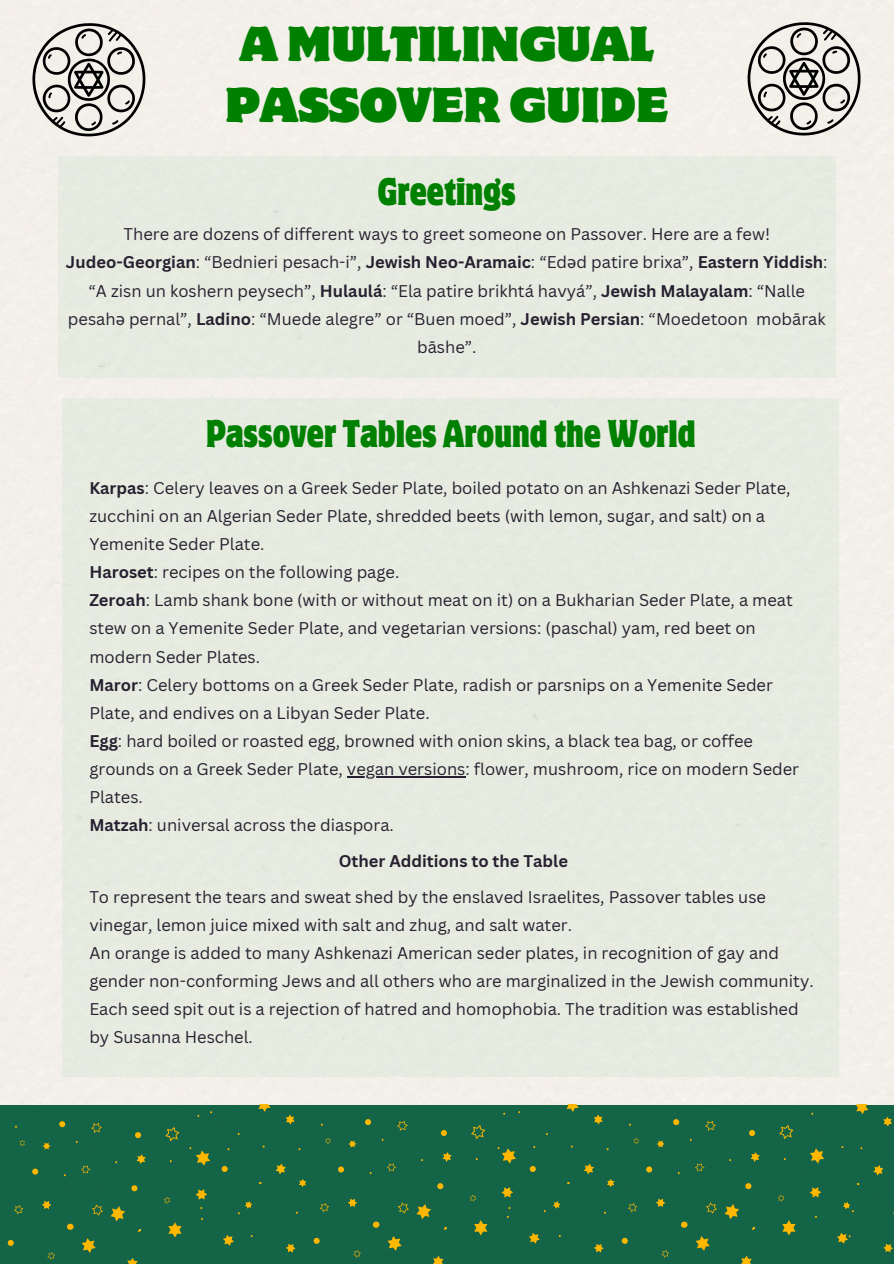
<style>
.page{position:relative;width:894px;height:1264px;background:#fff}
.page>*{position:absolute;margin:0;border:0;box-sizing:border-box;transform-origin:0 0}
.t1{font:43.5px/60.8px "Motter Corpus ITC Std";color:#008000;text-align:center}
.t2{font:condensed 34.2px "Motter Corpus ITC Std";color:#008000}
.t3{font:16.5px/28.2px "Canva Sans";color:#272030}
.t4{font:700 16.5px "Canva Sans";color:#272030}
.s1{font-weight:700}
.s2{font-family:"Noto Sans"}
</style>
<div class="page">
<div style="left:0;top:0;width:893px;height:1104px;background:#f3f0e9"></div>
<div style="left:0;top:1104px;width:893px;height:159px;background:#146448"></div>
<div style="left:58px;top:156px;width:777px;height:222px;background:#e7ebe0"></div>
<div style="left:62px;top:398px;width:776px;height:678px;background:#e7ebe0"></div>
<hr style="left:347px;top:776px;width:118px;height:1px;background:#272030">
<svg style="left:19px;top:1140px;width:6px;height:5px"></svg>
<svg style="left:92px;top:1204px;width:11px;height:11px"></svg>
<svg style="left:165px;top:1127px;width:14px;height:14px"></svg>
<svg style="left:91px;top:1123px;width:11px;height:9px"></svg>
<svg style="left:14px;top:1205px;width:9px;height:9px"></svg>
<svg style="left:164px;top:1197px;width:6px;height:6px"></svg>
<svg style="left:81px;top:1165px;width:9px;height:8px"></svg>
<svg style="left:48px;top:1252px;width:7px;height:7px"></svg>
<svg style="left:136px;top:1154px;width:10px;height:9px"></svg>
<svg style="left:127px;top:1258px;width:11px;height:5px"></svg>
<svg style="left:195px;top:1189px;width:12px;height:10px"></svg>
<svg style="left:110px;top:1206px;width:15px;height:15px"></svg>
<svg style="left:42px;top:1200px;width:9px;height:9px"></svg>
<svg style="left:43px;top:1142px;width:8px;height:7px"></svg>
<svg style="left:223px;top:1235px;width:11px;height:10px"></svg>
<svg style="left:168px;top:1222px;width:13px;height:15px"></svg>
<svg style="left:82px;top:1238px;width:14px;height:14px"></svg>
<svg style="left:59px;top:1121px;width:6px;height:6px"></svg>
<svg style="left:131px;top:1185px;width:6px;height:6px"></svg>
<svg style="left:135px;top:1132px;width:6px;height:6px"></svg>
<svg style="left:67px;top:1223px;width:7px;height:6px"></svg>
<svg style="left:32px;top:1168px;width:6px;height:6px"></svg>
<svg style="left:8px;top:1239px;width:6px;height:6px"></svg>
<svg style="left:325px;top:1138px;width:6px;height:5px"></svg>
<svg style="left:397px;top:1202px;width:12px;height:11px"></svg>
<svg style="left:471px;top:1125px;width:14px;height:14px"></svg>
<svg style="left:397px;top:1120px;width:11px;height:10px"></svg>
<svg style="left:320px;top:1203px;width:9px;height:9px"></svg>
<svg style="left:469px;top:1194px;width:7px;height:7px"></svg>
<svg style="left:387px;top:1163px;width:9px;height:8px"></svg>
<svg style="left:353px;top:1250px;width:8px;height:7px"></svg>
<svg style="left:442px;top:1152px;width:9px;height:9px"></svg>
<svg style="left:433px;top:1255px;width:10px;height:8px"></svg>
<svg style="left:501px;top:1187px;width:12px;height:10px"></svg>
<svg style="left:416px;top:1204px;width:15px;height:15px"></svg>
<svg style="left:347px;top:1198px;width:10px;height:8px"></svg>
<svg style="left:348px;top:1140px;width:8px;height:7px"></svg>
<svg style="left:275px;top:1163px;width:11px;height:11px"></svg>
<svg style="left:286px;top:1243px;width:9px;height:9px"></svg>
<svg style="left:529px;top:1232px;width:10px;height:11px"></svg>
<svg style="left:474px;top:1220px;width:13px;height:15px"></svg>
<svg style="left:258px;top:1104px;width:12px;height:7px"></svg>
<svg style="left:299px;top:1179px;width:7px;height:8px"></svg>
<svg style="left:238px;top:1201px;width:14px;height:13px"></svg>
<svg style="left:285px;top:1114px;width:9px;height:10px"></svg>
<svg style="left:387px;top:1236px;width:14px;height:14px"></svg>
<svg style="left:365px;top:1119px;width:6px;height:6px"></svg>
<svg style="left:437px;top:1183px;width:6px;height:6px"></svg>
<svg style="left:440px;top:1129px;width:7px;height:7px"></svg>
<svg style="left:373px;top:1221px;width:6px;height:6px"></svg>
<svg style="left:338px;top:1166px;width:6px;height:6px"></svg>
<svg style="left:313px;top:1237px;width:6px;height:6px"></svg>
<svg style="left:221px;top:1165px;width:7px;height:6px"></svg>
<svg style="left:189px;top:1147px;width:21px;height:18px"></svg>
<svg style="left:633px;top:1138px;width:5px;height:5px"></svg>
<svg style="left:705px;top:1202px;width:12px;height:11px"></svg>
<svg style="left:779px;top:1125px;width:14px;height:14px"></svg>
<svg style="left:705px;top:1120px;width:10px;height:10px"></svg>
<svg style="left:628px;top:1203px;width:9px;height:9px"></svg>
<svg style="left:778px;top:1194px;width:6px;height:7px"></svg>
<svg style="left:695px;top:1163px;width:9px;height:8px"></svg>
<svg style="left:661px;top:1250px;width:8px;height:7px"></svg>
<svg style="left:750px;top:1152px;width:9px;height:9px"></svg>
<svg style="left:741px;top:1255px;width:10px;height:8px"></svg>
<svg style="left:809px;top:1187px;width:12px;height:10px"></svg>
<svg style="left:724px;top:1204px;width:15px;height:15px"></svg>
<svg style="left:656px;top:1198px;width:9px;height:8px"></svg>
<svg style="left:656px;top:1140px;width:8px;height:7px"></svg>
<svg style="left:584px;top:1163px;width:10px;height:11px"></svg>
<svg style="left:594px;top:1243px;width:9px;height:9px"></svg>
<svg style="left:782px;top:1220px;width:13px;height:15px"></svg>
<svg style="left:810px;top:1148px;width:13px;height:15px"></svg>
<svg style="left:565px;top:1104px;width:13px;height:7px"></svg>
<svg style="left:607px;top:1179px;width:7px;height:8px"></svg>
<svg style="left:553px;top:1201px;width:7px;height:7px"></svg>
<svg style="left:594px;top:1114px;width:8px;height:10px"></svg>
<svg style="left:695px;top:1236px;width:14px;height:14px"></svg>
<svg style="left:673px;top:1119px;width:6px;height:6px"></svg>
<svg style="left:745px;top:1183px;width:6px;height:6px"></svg>
<svg style="left:748px;top:1129px;width:7px;height:7px"></svg>
<svg style="left:681px;top:1221px;width:6px;height:6px"></svg>
<svg style="left:646px;top:1166px;width:6px;height:6px"></svg>
<svg style="left:621px;top:1237px;width:6px;height:6px"></svg>
<svg style="left:529px;top:1166px;width:6px;height:5px"></svg>
<svg style="left:497px;top:1147px;width:19px;height:16px"></svg>
<svg style="left:873px;top:1165px;width:10px;height:10px"></svg>
<svg style="left:883px;top:1243px;width:9px;height:9px"></svg>
<svg style="left:855px;top:1104px;width:13px;height:10px"></svg>
<svg style="left:843px;top:1202px;width:10px;height:10px"></svg>
<svg style="left:883px;top:1116px;width:8px;height:10px"></svg>
<svg style="left:837px;top:1232px;width:13px;height:11px"></svg>
<svg style="left:747px;top:22px;width:113px;height:114px;background:#b9b6b1"></svg>
<svg style="left:32px;top:23px;width:114px;height:114px;background:#b9b6b1"></svg>
<p class="t1" style="left:225px;top:18px;width:444px">A MULTILINGUAL<br>PASSOVER GUIDE</p>
<p class="t2" style="left:378px;top:178px;width:139px">Greetings</p>
<p class="t3" style="left:123px;top:220px;width:648px">There are dozens of different ways to greet someone on Passover. Here are a few!</p>
<p class="t3" style="left:66px;top:248px;width:763px;text-align:center"><span class="s1">Judeo-Georgian</span>: “Bednieri pesach-i”, <span class="s1">Jewish Neo-Aramaic</span>: “Ed<span class="s2">ə</span>d patire brixa”, <span class="s1">Eastern Yiddish</span>: “A zisn un koshern peysech”, <span class="s1">Hulaulá</span>: “Ela patire brikhtá havyá”, <span class="s1">Jewish Malayalam</span>: “Nalle pesah<span class="s2">ə</span> pernal”, <span class="s1">Ladino</span>: “Muede alegre” or “Buen moed”, <span class="s1">Jewish Persian</span>: “Moedetoon mobārak bāshe”.</p>
<p class="t2" style="left:206px;top:420px;width:491px">Passover Tables Around the World</p>
<p class="t3" style="left:89px;top:473px;width:702px"><span class="s1">Karpas</span>: Celery leaves on a Greek Seder Plate, boiled potato on an Ashkenazi Seder Plate, zucchini on an Algerian Seder Plate, shredded beets (with lemon, sugar, and salt) on a<br>Yemenite Seder Plate.</p>
<h1 class="t3" style="left:89px;top:557px;width:311px"><span class="s1">Haroset</span>: recipes on the following page.</h1>
<p class="t3" style="left:89px;top:586px;width:704px"><span class="s1">Zeroah</span>: Lamb shank bone (with or without meat on it) on a Bukharian Seder Plate, a meat stew on a Yemenite Seder Plate, and vegetarian versions: (paschal) yam, red beet on modern Seder Plates.</p>
<h2 class="t3" style="left:89px;top:670px;width:685px"><span class="s1">Maror</span>: Celery bottoms on a Greek Seder Plate, radish or parsnips on a Yemenite Seder<br>Plate, and endives on a Libyan Seder Plate.</h2>
<p class="t3" style="left:89px;top:726px;width:711px"><span class="s1">Egg</span>: hard boiled or roasted egg, browned with onion skins, a black tea bag, or coffee grounds on a Greek Seder Plate, vegan versions: flower, mushroom, rice on modern Seder</p>
<p class="t3" style="left:89px;top:782px;width:306px">Plates.<br><span class="s1">Matzah</span>: universal across the diaspora.</p>
<p class="t4" style="left:338px;top:849px;width:231px">Other Additions to the Table</p>
<h2 class="t3" style="left:89px;top:882px;width:678px">To represent the tears and sweat shed by the enslaved Israelites, Passover tables use vinegar, lemon juice mixed with salt and zhug, and salt water.</h2>
<p class="t3" style="left:89px;top:938px;width:725px">An orange is added to many Ashkenazi American seder plates, in recognition of gay and gender non-conforming Jews and all others who are marginalized in the Jewish community.<br>Each seed spit out is a rejection of hatred and homophobia. The tradition was established by Susanna Heschel.</p>
</div>
